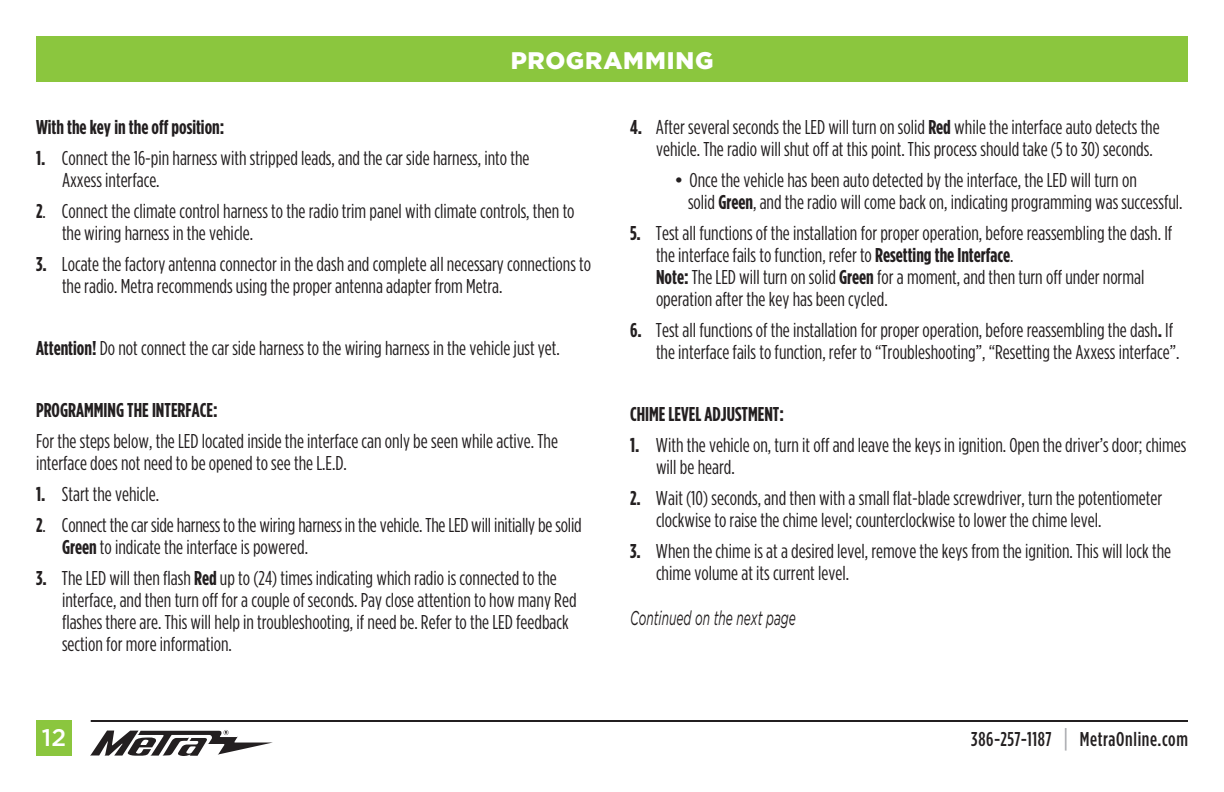
<style>
.page{position:relative;width:1224px;height:792px;background:#fff}
.page>*{position:absolute;margin:0;border:0;box-sizing:border-box;transform-origin:0 0}
.t1{font:900 24px "Gotham";letter-spacing:.035em;color:#fff}
.t2{font:500 24px "Gotham";color:#fff}
.t3{font:20px/22px "Gotham Condensed";color:#231f20}
.t4{font:700 20px "Gotham Condensed";color:#231f20}
.t5{font:500 20px "Gotham Condensed";letter-spacing:.03em;color:#231f20}
.t6{font:italic 20px "Gotham";color:#231f20;scale:.6 1}
.s1{font-weight:700}
.s2{font-family:"Gotham"}
.s3{font-size:26px;color:#a8a9ad}
</style>
<div class="page">
<div style="left:36px;top:36px;width:1152px;height:45px;background:#8bc63e"></div>
<svg style="left:90px;top:730px;width:183px;height:26px"></svg>
<hr style="left:91px;top:720px;width:1097px;height:2px;background:#231f20">
<div style="left:36px;top:720px;width:36px;height:36px;background:#8bc63e"></div>
<p class="t1" style="left:511px;top:47px;width:204px">PROGRAMMING</p>
<p class="t4" style="left:36px;top:116px;width:190px">With the key in the off position:</p>
<p class="t3" style="left:62px;top:147px;width:469px;text-indent:-26px"><span class="s1">1.</span> Connect the 16-pin harness with stripped leads, and the car side harness, into the<br>Axxess interface.</p>
<p class="t3" style="left:62px;top:200px;width:514px;text-indent:-26px"><span class="s1">2</span>. Connect the climate control harness to the radio trim panel with climate controls, then to the wiring harness in the vehicle.</p>
<p class="t3" style="left:62px;top:253px;width:531px;text-indent:-26px"><span class="s1">3.</span> Locate the factory antenna connector in the dash and complete all necessary connections to the radio. Metra recommends using the proper antenna adapter from Metra.</p>
<p class="t3" style="left:36px;top:337px;width:525px"><span class="s1">Attention!</span> Do not connect the car side harness to the wiring harness in the vehicle just yet.</p>
<p class="t4" style="left:36px;top:399px;width:183px">PROGRAMMING THE INTERFACE:</p>
<p class="t3" style="left:36px;top:430px;width:524px">For the steps below, the LED located inside the interface can only be seen while active. The interface does not need to be opened to see the L.E.D.</p>
<p class="t3" style="left:36px;top:483px;width:125px"><span class="s1">1.</span> Start the vehicle.</p>
<p class="t3" style="left:62px;top:514px;width:521px;text-indent:-26px"><span class="s1">2</span>. Connect the car side harness to the wiring harness in the vehicle. The LED will initially be solid<br><span class="s1">Green</span> to indicate the interface is powered.</p>
<p class="t3" style="left:62px;top:567px;width:516px;text-indent:-26px"><span class="s1">3.</span> The LED will then flash <span class="s1">Red</span> up to (24) times indicating which radio is connected to the interface, and then turn off for a couple of seconds. Pay close attention to how many Red flashes there are. This will help in troubleshooting, if need be. Refer to the LED feedback section for more information.</p>
<p class="t3" style="left:656px;top:116px;width:505px;text-indent:-26px"><span class="s1">4.</span> After several seconds the LED will turn on solid <span class="s1">Red</span> while the interface auto detects the vehicle. The radio will shut off at this point. This process should take (5 to 30) seconds.</p>
<p class="t3" style="left:688px;top:169px;width:496px;text-indent:-14px"><span class="s2">•</span> Once the vehicle has been auto detected by the interface, the LED will turn on<br>solid <span class="s1">Green</span>, and the radio will come back on, indicating programming was successful.</p>
<p class="t3" style="left:656px;top:222px;width:518px;text-indent:-26px"><span class="s1">5.</span> Test all functions of the installation for proper operation, before reassembling the dash. If the interface fails to function, refer to <span class="s1">Resetting the Interface</span>.<br><span class="s1">Note:</span> The LED will turn on solid <span class="s1">Green</span> for a moment, and then turn off under normal operation after the key has been cycled.</p>
<p class="t3" style="left:656px;top:319px;width:525px;text-indent:-26px"><span class="s1">6.</span> Test all functions of the installation for proper operation, before reassembling the dash<span class="s1">.</span> If the interface fails to function, refer to “Troubleshooting”, “Resetting the Axxess interface”.</p>
<p class="t4" style="left:630px;top:403px;width:156px">CHIME LEVEL ADJUSTMENT:</p>
<p class="t3" style="left:656px;top:434px;width:532px;text-indent:-26px"><span class="s1">1.</span> With the vehicle on, turn it off and leave the keys in ignition. Open the driver’s door; chimes will be heard.</p>
<p class="t3" style="left:656px;top:487px;width:508px;text-indent:-26px"><span class="s1">2.</span> Wait (10) seconds, and then with a small flat-blade screwdriver, turn the potentiometer clockwise to raise the chime level; counterclockwise to lower the chime level.</p>
<p class="t3" style="left:656px;top:540px;width:517px;text-indent:-26px"><span class="s1">3.</span> When the chime is at a desired level, remove the keys from the ignition. This will lock the chime volume at its current level.</p>
<p class="t6" style="left:630px;top:607px;width:278px">Continued on the next page</p>
<p class="t2" style="left:42px;top:723px;width:26px">12</p>
<p class="t5" style="left:971px;top:728px;width:218px">386-257-1187 <span class="s3">|</span> MetraOnline.com</p>
</div>
